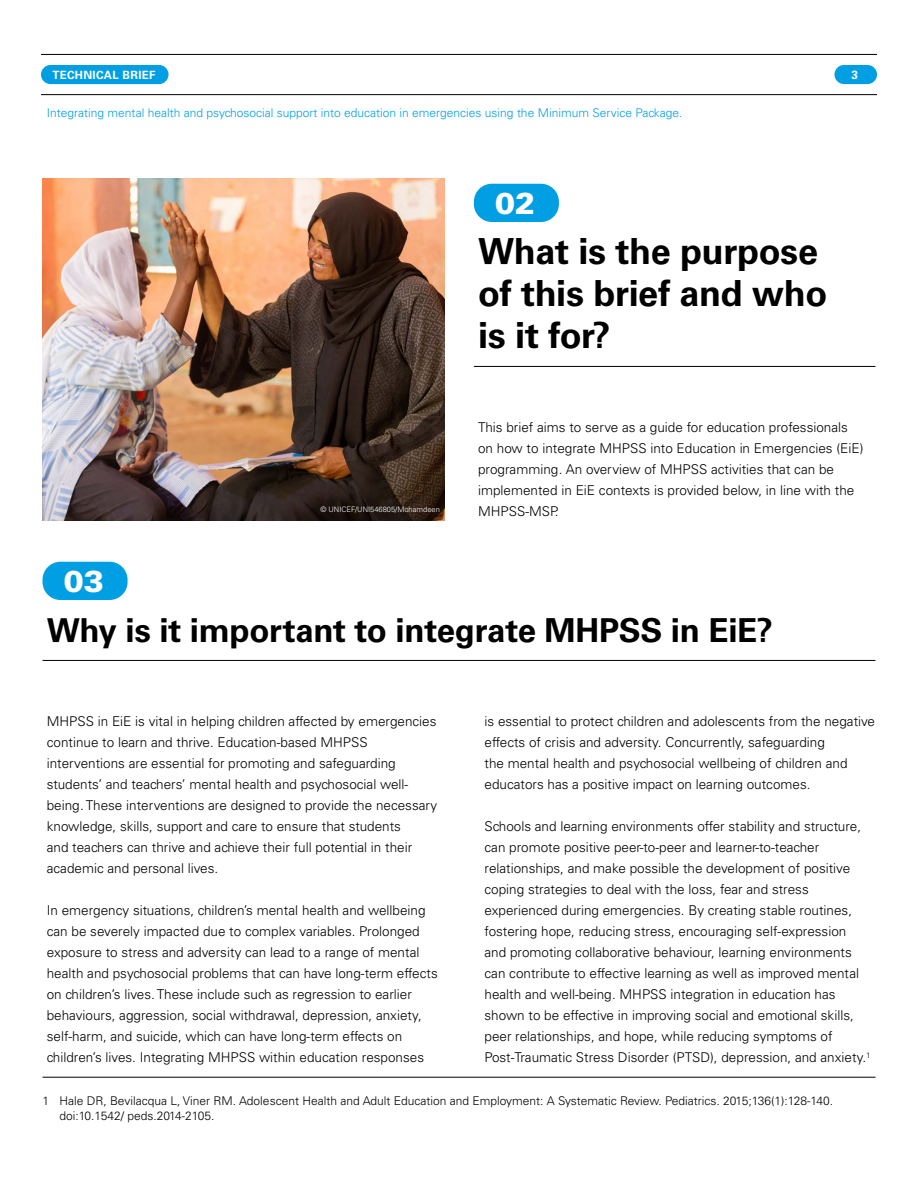
<style>
.page{position:relative;width:918px;height:1188px;background:#fff}
.page>*{position:absolute;margin:0;border:0;box-sizing:border-box;transform-origin:0 0}
.Heading{font:700 36px/42px "Univers LT Std";letter-spacing:-.01em;color:#000}
.Heading-2{font:700 33px "Univers LT Std";letter-spacing:-.01em;color:#000}
.t1{font:900 30px "Univers LT Std";color:#fff}
.Body_Text{font:300 13.5px/21px "Univers LT Std";color:#000}
.t2{font:300 12px/15px "Univers LT Std";color:#000}
.t3{font:300 12px "Univers LT Std";color:#009fe3}
.t4{font:700 12px "Univers LT Std";color:#fff}
.t5{font:700 11.4px "Univers LT Std";letter-spacing:.025em;color:#fff}
.t6{font:300 7.5px "Univers LT Std";color:#fff}
</style>
<div class="page">
<hr style="left:41px;top:54px;width:836px;height:1px;background:#000">
<hr style="left:41px;top:94px;width:836px;height:1px;background:#000">
<div style="left:834px;top:65px;width:43px;height:19px;background:#009fe3;border-radius:10px"></div>
<div style="left:41px;top:65px;width:128px;height:19px;background:#009fe3;border-radius:10px"></div>
<hr style="left:474px;top:366px;width:401px;height:1px;background:#000">
<div style="left:474px;top:184px;width:85px;height:38px;background:#009fe3;border-radius:18px"></div>
<img style="left:43px;top:179px;width:401px;height:341px">
<hr style="left:43px;top:660px;width:832px;height:1px;background:#000">
<div style="left:43px;top:562px;width:85px;height:38px;background:#009fe3;border-radius:18px"></div>
<hr style="left:43px;top:1077px;width:832px;height:1px;background:#000">
<p class="t5" style="left:53px;top:68px;width:104px">TECHNICAL BRIEF</p>
<p class="t4" style="left:851px;top:68px;width:8px">3</p>
<p class="t3" style="left:47px;top:105px;width:637px">Integrating mental health and psychosocial support into education in emergencies using the Minimum Service Package.</p>
<p class="t6" style="left:320px;top:505px;width:121px">© UNICEF/UNI546805/Mohamdeen</p>
<p class="t1" style="left:495px;top:184px;width:42px">02</p>
<p class="Heading" style="left:478px;top:231px;width:351px">What is the purpose of this brief and who is it for?</p>
<p class="Body_Text" style="left:478px;top:417px;width:387px">This brief aims to serve as a guide for education professionals on how to integrate MHPSS into Education in Emergencies (EiE) programming. An overview of MHPSS activities that can be implemented in EiE contexts is provided below, in line with the MHPSS-MSP.</p>
<p class="t1" style="left:64px;top:562px;width:42px">03</p>
<p class="Heading-2" style="left:47px;top:611px;width:728px">Why is it important to integrate MHPSS in EiE?</p>
<p class="Body_Text" style="left:47px;top:711px;width:392px">MHPSS in EiE is vital in helping children affected by emergencies continue to learn and thrive. Education-based MHPSS interventions are essential for promoting and safeguarding students’ and teachers’ mental health and psychosocial well&shy;being. These interventions are designed to provide the necessary knowledge, skills, support and care to ensure that students<br>and teachers can thrive and achieve their full potential in their academic and personal lives.</p>
<p class="Body_Text" style="left:47px;top:900px;width:393px">In emergency situations, children’s mental health and wellbeing can be severely impacted due to complex variables. Prolonged exposure to stress and adversity can lead to a range of mental health and psychosocial problems that can have long-term effects on children’s lives. These include such as regression to earlier behaviours, aggression, social withdrawal, depression, anxiety, self-harm, and suicide, which can have long-term effects on children’s lives. Integrating MHPSS within education responses</p>
<p class="Body_Text" style="left:485px;top:711px;width:392px">is essential to protect children and adolescents from the negative effects of crisis and adversity. Concurrently, safeguarding<br>the mental health and psychosocial wellbeing of children and educators has a positive impact on learning outcomes.</p>
<p class="Body_Text" style="left:485px;top:816px;width:388px">Schools and learning environments offer stability and structure, can promote positive peer-to-peer and learner-to-teacher relationships, and make possible the development of positive coping strategies to deal with the loss, fear and stress experienced during emergencies. By creating stable routines, fostering hope, reducing stress, encouraging self-expression and promoting collaborative behaviour, learning environments can contribute to effective learning as well as improved mental health and well-being. MHPSS integration in education has shown to be effective in improving social and emotional skills, peer relationships, and hope, while reducing symptoms of Post-Traumatic Stress Disorder (PTSD), depression, and anxiety.<sup>1</sup></p>
<p class="t2" style="left:60px;top:1093px;width:775px;text-indent:-17px">1 Hale DR, Bevilacqua L, Viner RM. Adolescent Health and Adult Education and Employment: A Systematic Review. Pediatrics. 2015;136(1):128-140. doi:10.1542/ peds.2014-2105.</p>
</div>
